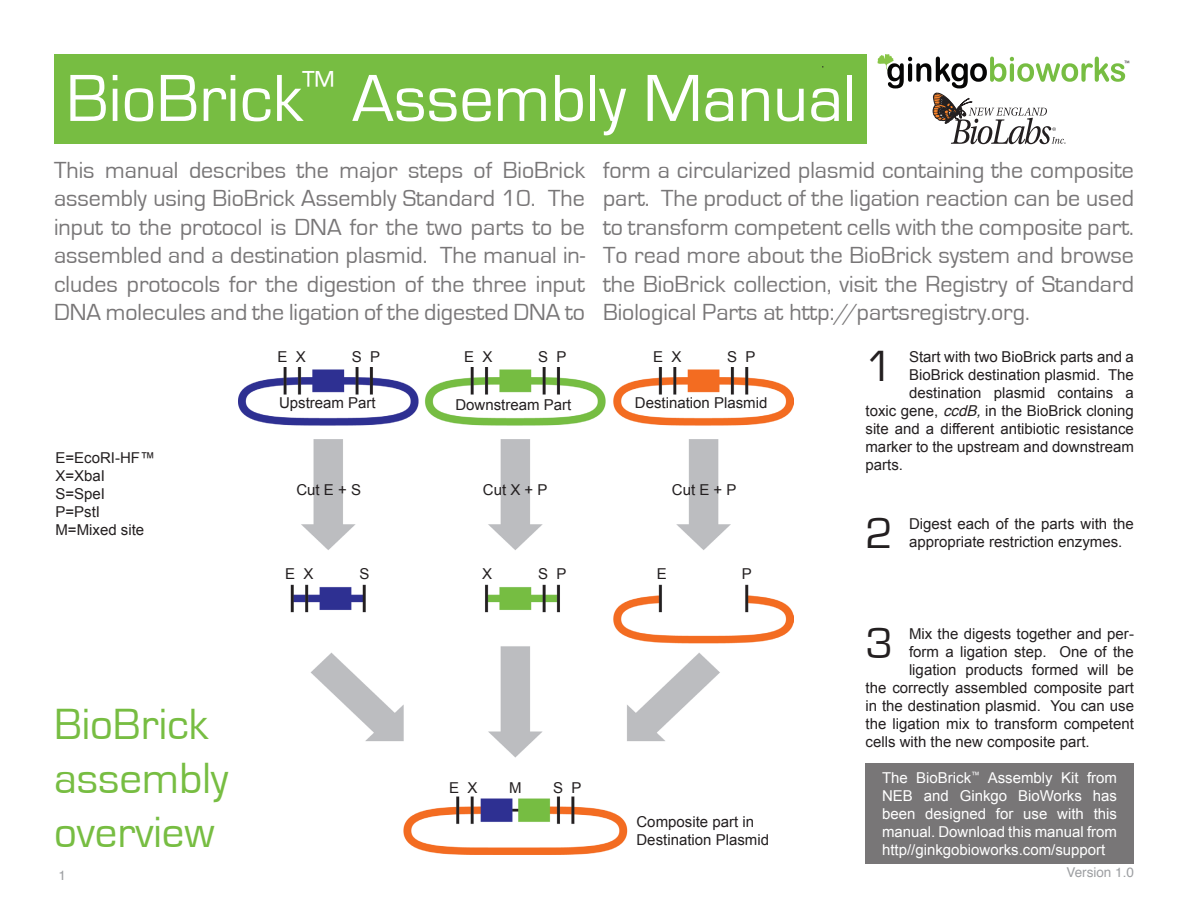
<style>
.page{position:relative;width:1188px;height:918px;background:#fff}
.page>*{position:absolute;margin:0;border:0;box-sizing:border-box;transform-origin:0 0}
.t1{font:69px "Eurostile";color:#fff}
.header2{font:45px/54px "Eurostile";color:#77bd42}
.number{font:45px "Eurostile";color:#231f20}
.t2{font:24px/28.5px "Eurostile";color:#787677;text-align:justify}
.text1{font:15px/18px "Arial";color:#231f20}
.text1-2{font:15px/18px "Arial";color:#fff;text-align:justify}
.header2-2{font:13.5px "Helvetica";color:#9d9fa2}
.t3{font:6.45px "Myriad";color:#231f20}
.s1{font-style:italic}
</style>
<div class="page">
<img style="left:238px;top:367px;width:555px;height:488px">
<div style="left:54px;top:54px;width:813px;height:90px;background:#77bd42"></div>
<div style="left:866px;top:764px;width:268px;height:100px;background:#787677"></div>
<svg style="left:878px;top:54px;width:247px;height:90px"></svg>
<p class="t3" style="left:1124px;top:60px;width:7px">™</p>
<p class="t1" style="left:66px;top:61px;width:792px">BioBrick<sup>™</sup> Assembly Manual</p>
<p class="t2" style="left:54px;top:156px;width:533px">This manual describes the major steps of BioBrick assembly using BioBrick Assembly Standard 10. The input to the protocol is DNA for the two parts to be assembled and a destination plasmid. The manual in&shy;cludes protocols for the digestion of the three input DNA molecules and the ligation of the digested DNA to</p>
<p class="t2" style="left:603px;top:156px;width:533px">form a circularized plasmid containing the composite part. The product of the ligation reaction can be used to transform competent cells with the composite part.<br>To read more about the BioBrick system and browse the BioBrick collection, visit the Registry of Standard Biological Parts at http://partsregistry.org.</p>
<p class="text1" style="left:56px;top:449px;width:101px">E=EcoRI-HF™</p>
<p class="text1" style="left:56px;top:467px;width:51px">X=XbaI</p>
<p class="text1" style="left:56px;top:485px;width:51px">S=SpeI</p>
<p class="text1" style="left:56px;top:503px;width:46px">P=PstI</p>
<p class="text1" style="left:56px;top:521px;width:90px">M=Mixed site</p>
<p class="text1" style="left:278px;top:347px;width:30px">E X</p>
<p class="text1" style="left:352px;top:347px;width:30px">S P</p>
<p class="text1" style="left:464px;top:347px;width:30px">E X</p>
<p class="text1" style="left:538px;top:347px;width:30px">S P</p>
<p class="text1" style="left:653px;top:347px;width:30px">E X</p>
<p class="text1" style="left:727px;top:347px;width:30px">S P</p>
<p class="text1" style="left:279px;top:394px;width:98px">Upstream Part</p>
<p class="text1" style="left:455px;top:396px;width:117px">Downstream Part</p>
<p class="text1" style="left:296px;top:480px;width:66px">Cut E + S</p>
<p class="text1" style="left:483px;top:480px;width:66px">Cut X + P</p>
<p class="text1" style="left:635px;top:394px;width:134px">Destination Plasmid</p>
<p class="text1" style="left:672px;top:480px;width:66px">Cut E + P</p>
<p class="text1" style="left:285px;top:565px;width:30px">E X</p>
<p class="text1" style="left:359px;top:565px;width:12px">S</p>
<p class="text1" style="left:482px;top:565px;width:12px">X</p>
<p class="text1" style="left:538px;top:565px;width:30px">S P</p>
<p class="text1" style="left:657px;top:565px;width:12px">E</p>
<p class="text1" style="left:742px;top:565px;width:12px">P</p>
<p class="header2" style="left:54px;top:699px;width:176px">BioBrick assembly</p>
<p class="header2" style="left:54px;top:807px;width:162px">overview</p>
<p class="text1" style="left:449px;top:778px;width:30px">E X</p>
<p class="text1" style="left:509px;top:778px;width:14px">M</p>
<p class="text1" style="left:553px;top:778px;width:30px">S P</p>
<p class="text1" style="left:636px;top:813px;width:134px">Composite part in<br>Destination Plasmid</p>
<p class="number" style="left:866px;top:342px;width:29px">1</p>
<p class="text1" style="left:909px;top:347px;width:226px">Start with two BioBrick parts and a</p>
<p class="text1" style="left:909px;top:365px;width:226px">BioBrick destination plasmid. The</p>
<p class="text1" style="left:909px;top:383px;width:226px">destination plasmid contains a</p>
<p class="text1" style="left:866px;top:401px;width:270px">toxic gene, <span class="s1">ccdB,</span>in the BioBrick cloning</p>
<p class="text1" style="left:866px;top:419px;width:270px">site and a different antibiotic resistance</p>
<p class="text1" style="left:866px;top:437px;width:270px">marker to the upstream and downstream</p>
<p class="text1" style="left:866px;top:455px;width:39px">parts.</p>
<p class="number" style="left:866px;top:509px;width:29px">2</p>
<p class="text1" style="left:909px;top:515px;width:226px">Digest each of the parts with the appropriate restriction enzymes.</p>
<p class="number" style="left:866px;top:619px;width:29px">3</p>
<p class="text1" style="left:909px;top:625px;width:226px">Mix the digests together and per-</p>
<p class="text1" style="left:909px;top:643px;width:226px">form a ligation step. One of the</p>
<p class="text1" style="left:909px;top:661px;width:226px">ligation products formed will be</p>
<p class="text1" style="left:866px;top:679px;width:270px">the correctly assembled composite part</p>
<p class="text1" style="left:866px;top:697px;width:270px">in the destination plasmid. You can use</p>
<p class="text1" style="left:866px;top:715px;width:270px">the ligation mix to transform competent</p>
<p class="text1" style="left:866px;top:733px;width:226px">cells with the new composite part.</p>
<p class="text1-2" style="left:882px;top:769px;width:237px">The BioBrick<sup>™</sup> Assembly Kit from NEB and Ginkgo BioWorks has been designed for use with this manual. Download this manual from http//ginkgobioworks.com/support</p>
<p class="header2-2" style="left:58px;top:865px;width:9px">1</p>
<p class="header2-2" style="left:1066px;top:862px;width:69px">Version 1.0</p>
</div>
